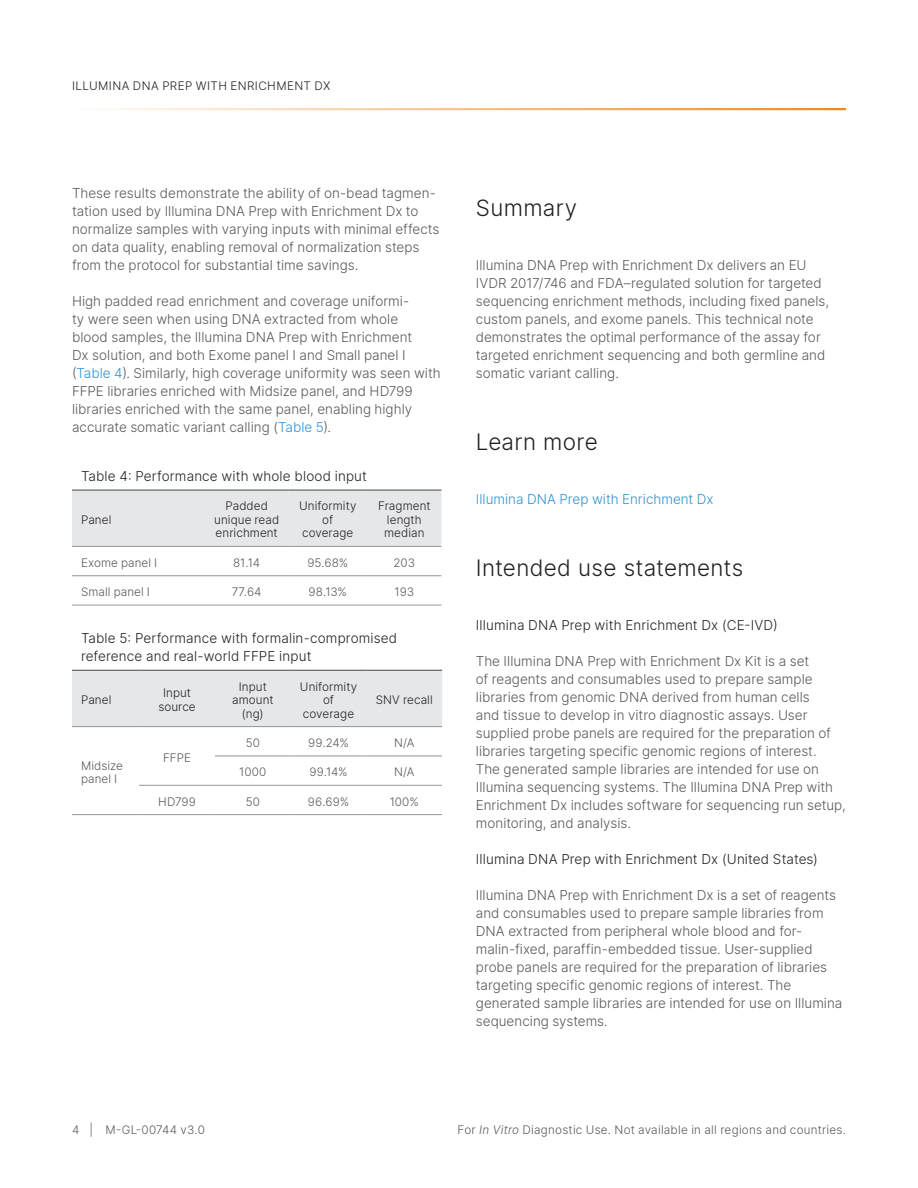
<style>
.page{position:relative;width:918px;height:1188px;background:#fff}
.page>*{position:absolute;margin:0;border:0;box-sizing:border-box;transform-origin:0 0}
.A-Head{font:300 22.5px "Inter";letter-spacing:.015em;color:#231f20}
.Body_Copy{font:300 13.5px/18px "Inter";color:#57585a}
.Table_Title{font:300 13.5px/18px "Inter";letter-spacing:.01em;color:#231f20}
.C-Head{font:300 13.5px "Inter";letter-spacing:.01em;color:#231f20}
.Body_Copy-2{font:300 13.5px "Inter";color:#3191cf}
.Header_Row_B_Center_Align{font:300 11.7px/13.5px "Inter";letter-spacing:.01em;color:#231f20;text-align:center}
.Body_Row_Left_Align{font:300 11.7px/13.5px "Inter";letter-spacing:.015em;color:#57585a}
.Body_Row_Center_Align{font:300 11.7px "Inter";color:#57585a}
.Header_Row_B_Center_Align-2{font:300 11.7px "Inter";letter-spacing:.04em;color:#231f20}
.Header_Row_B_Left_Align{font:300 11.7px "Inter";letter-spacing:.005em;color:#231f20}
.s1{color:#3191cf}
.s2{font-style:italic}
</style>
<div class="page">
<hr style="left:72px;top:108px;width:774px;height:2px;background:#ed8b22">
<div style="left:72px;top:491px;width:369px;height:55px;background:#e6e7e9"></div>
<hr style="left:72px;top:546px;width:133px;height:1px;background:#939598">
<hr style="left:205px;top:546px;width:83px;height:1px;background:#939598">
<hr style="left:288px;top:546px;width:79px;height:1px;background:#939598">
<hr style="left:367px;top:546px;width:74px;height:1px;background:#939598">
<hr style="left:72px;top:575px;width:133px;height:1px;background:#939598">
<hr style="left:205px;top:575px;width:83px;height:1px;background:#939598">
<hr style="left:288px;top:575px;width:79px;height:1px;background:#939598">
<hr style="left:367px;top:575px;width:74px;height:1px;background:#939598">
<hr style="left:72px;top:605px;width:133px;height:1px;background:#939598">
<hr style="left:205px;top:605px;width:83px;height:1px;background:#939598">
<hr style="left:288px;top:605px;width:79px;height:1px;background:#939598">
<hr style="left:367px;top:605px;width:74px;height:1px;background:#939598">
<hr style="left:72px;top:490px;width:133px;height:1px;background:#57585a">
<hr style="left:205px;top:490px;width:83px;height:1px;background:#57585a">
<hr style="left:288px;top:490px;width:79px;height:1px;background:#57585a">
<hr style="left:367px;top:490px;width:74px;height:1px;background:#57585a">
<div style="left:72px;top:671px;width:370px;height:55px;background:#e6e7e9"></div>
<hr style="left:72px;top:726px;width:67px;height:1px;background:#939598">
<hr style="left:139px;top:726px;width:76px;height:1px;background:#939598">
<hr style="left:215px;top:726px;width:76px;height:1px;background:#939598">
<hr style="left:291px;top:726px;width:75px;height:1px;background:#939598">
<hr style="left:366px;top:726px;width:76px;height:1px;background:#939598">
<hr style="left:215px;top:756px;width:76px;height:1px;background:#939598">
<hr style="left:291px;top:756px;width:75px;height:1px;background:#939598">
<hr style="left:366px;top:756px;width:76px;height:1px;background:#939598">
<hr style="left:139px;top:785px;width:76px;height:1px;background:#939598">
<hr style="left:215px;top:785px;width:76px;height:1px;background:#939598">
<hr style="left:291px;top:785px;width:75px;height:1px;background:#939598">
<hr style="left:366px;top:785px;width:76px;height:1px;background:#939598">
<hr style="left:72px;top:814px;width:67px;height:1px;background:#939598">
<hr style="left:139px;top:814px;width:76px;height:1px;background:#939598">
<hr style="left:215px;top:814px;width:76px;height:1px;background:#939598">
<hr style="left:291px;top:814px;width:75px;height:1px;background:#939598">
<hr style="left:366px;top:814px;width:76px;height:1px;background:#939598">
<hr style="left:72px;top:670px;width:67px;height:1px;background:#57585a">
<hr style="left:139px;top:670px;width:76px;height:1px;background:#57585a">
<hr style="left:215px;top:670px;width:76px;height:1px;background:#57585a">
<hr style="left:291px;top:670px;width:75px;height:1px;background:#57585a">
<hr style="left:366px;top:670px;width:76px;height:1px;background:#57585a">
<p class="Header_Row_B_Center_Align-2" style="left:72px;top:77px;width:260px">ILLUMINA DNA PREP WITH ENRICHMENT DX</p>
<p class="Body_Copy" style="left:72px;top:184px;width:369px">These results demonstrate the ability of on-bead tagmen&shy;tation used by Illumina DNA Prep with Enrichment Dx to normalize samples with varying inputs with minimal effects on data quality, enabling removal of normalization steps from the protocol for substantial time savings.</p>
<p class="Body_Copy" style="left:72px;top:292px;width:370px">High padded read enrichment and coverage uniformi-<br>ty were seen when using DNA extracted from whole<br>blood samples, the Illumina DNA Prep with Enrichment<br>Dx solution, and both Exome panel I and Small panel I (<span class="s1">Table 4</span>). Similarly, high coverage uniformity was seen with FFPE libraries enriched with Midsize panel, and HD799 libraries enriched with the same panel, enabling highly accurate somatic variant calling (<span class="s1">Table 5</span>).</p>
<p class="Table_Title" style="left:81px;top:467px;width:288px">Table 4: Performance with whole blood input</p>
<p class="Header_Row_B_Left_Align" style="left:81px;top:511px;width:32px">Panel</p>
<p class="Header_Row_B_Center_Align" style="left:214px;top:499px;width:67px">Padded unique read enrichment</p>
<p class="Header_Row_B_Center_Align" style="left:299px;top:499px;width:59px">Uniformity of coverage</p>
<p class="Header_Row_B_Center_Align" style="left:378px;top:499px;width:54px">Fragment length median</p>
<p class="Body_Row_Left_Align" style="left:81px;top:556px;width:78px">Exome panel I</p>
<p class="Body_Row_Center_Align" style="left:233px;top:554px;width:29px">81.14</p>
<p class="Body_Row_Center_Align" style="left:307px;top:554px;width:42px">95.68%</p>
<p class="Body_Row_Center_Align" style="left:394px;top:554px;width:23px">203</p>
<p class="Body_Row_Left_Align" style="left:81px;top:585px;width:70px">Small panel I</p>
<p class="Body_Row_Center_Align" style="left:232px;top:584px;width:31px">77.64</p>
<p class="Body_Row_Center_Align" style="left:309px;top:584px;width:40px">98.13%</p>
<p class="Body_Row_Center_Align" style="left:395px;top:584px;width:21px">193</p>
<p class="Table_Title" style="left:81px;top:629px;width:318px">Table 5: Performance with formalin-compromised reference and real-world FFPE input</p>
<p class="Header_Row_B_Left_Align" style="left:81px;top:692px;width:32px">Panel</p>
<p class="Header_Row_B_Center_Align" style="left:158px;top:686px;width:39px">Input source</p>
<p class="Header_Row_B_Center_Align" style="left:232px;top:679px;width:43px">Input amount (ng)</p>
<p class="Header_Row_B_Center_Align" style="left:300px;top:679px;width:59px">Uniformity of coverage</p>
<p class="Header_Row_B_Center_Align" style="left:376px;top:693px;width:59px">SNV recall</p>
<p class="Body_Row_Left_Align" style="left:81px;top:758px;width:43px">Midsize panel I</p>
<p class="Body_Row_Center_Align" style="left:163px;top:749px;width:29px">FFPE</p>
<p class="Body_Row_Center_Align" style="left:246px;top:734px;width:16px">50</p>
<p class="Body_Row_Center_Align" style="left:308px;top:734px;width:42px">99.24%</p>
<p class="Body_Row_Center_Align" style="left:394px;top:734px;width:22px">N/A</p>
<p class="Body_Row_Center_Align" style="left:239px;top:764px;width:29px">1000</p>
<p class="Body_Row_Center_Align" style="left:310px;top:764px;width:40px">99.14%</p>
<p class="Body_Row_Center_Align" style="left:394px;top:764px;width:22px">N/A</p>
<p class="Body_Row_Center_Align" style="left:158px;top:793px;width:39px">HD799</p>
<p class="Body_Row_Center_Align" style="left:246px;top:793px;width:16px">50</p>
<p class="Body_Row_Center_Align" style="left:308px;top:793px;width:43px">96.69%</p>
<p class="Body_Row_Center_Align" style="left:390px;top:793px;width:31px">100%</p>
<p class="A-Head" style="left:476px;top:192px;width:103px">Summary</p>
<p class="Body_Copy" style="left:476px;top:256px;width:355px">Illumina DNA Prep with Enrichment Dx delivers an EU IVDR 2017/746 and FDA–regulated solution for targeted sequencing enrichment methods, including fixed panels, custom panels, and exome panels. This technical note demonstrates the optimal performance of the assay for targeted enrichment sequencing and both germline and somatic variant calling.</p>
<p class="A-Head" style="left:476px;top:426px;width:123px">Learn more</p>
<p class="Body_Copy-2" style="left:476px;top:490px;width:239px">Illumina DNA Prep with Enrichment Dx</p>
<p class="A-Head" style="left:476px;top:552px;width:269px">Intended use statements</p>
<p class="C-Head" style="left:476px;top:616px;width:303px">Illumina DNA Prep with Enrichment Dx (CE-IVD)</p>
<p class="Body_Copy" style="left:476px;top:652px;width:371px">The Illumina DNA Prep with Enrichment Dx Kit is a set<br>of reagents and consumables used to prepare sample libraries from genomic DNA derived from human cells<br>and tissue to develop in vitro diagnostic assays. User supplied probe panels are required for the preparation of libraries targeting specific genomic regions of interest.<br>The generated sample libraries are intended for use on Illumina sequencing systems. The Illumina DNA Prep with Enrichment Dx includes software for sequencing run setup, monitoring, and analysis.</p>
<p class="C-Head" style="left:476px;top:850px;width:344px">Illumina DNA Prep with Enrichment Dx (United States)</p>
<p class="Body_Copy" style="left:476px;top:886px;width:368px">Illumina DNA Prep with Enrichment Dx is a set of reagents and consumables used to prepare sample libraries from DNA extracted from peripheral whole blood and for&shy;malin-fixed, paraffin-embedded tissue. User-supplied probe panels are required for the preparation of libraries targeting specific genomic regions of interest. The generated sample libraries are intended for use on Illumina sequencing systems.</p>
<p class="Body_Row_Left_Align" style="left:72px;top:1123px;width:134px">4 | M-GL-00744 v3.0</p>
<p class="Body_Row_Left_Align" style="left:458px;top:1123px;width:390px">For <span class="s2">In Vitro</span> Diagnostic Use. Not available in all regions and countries.</p>
</div>
